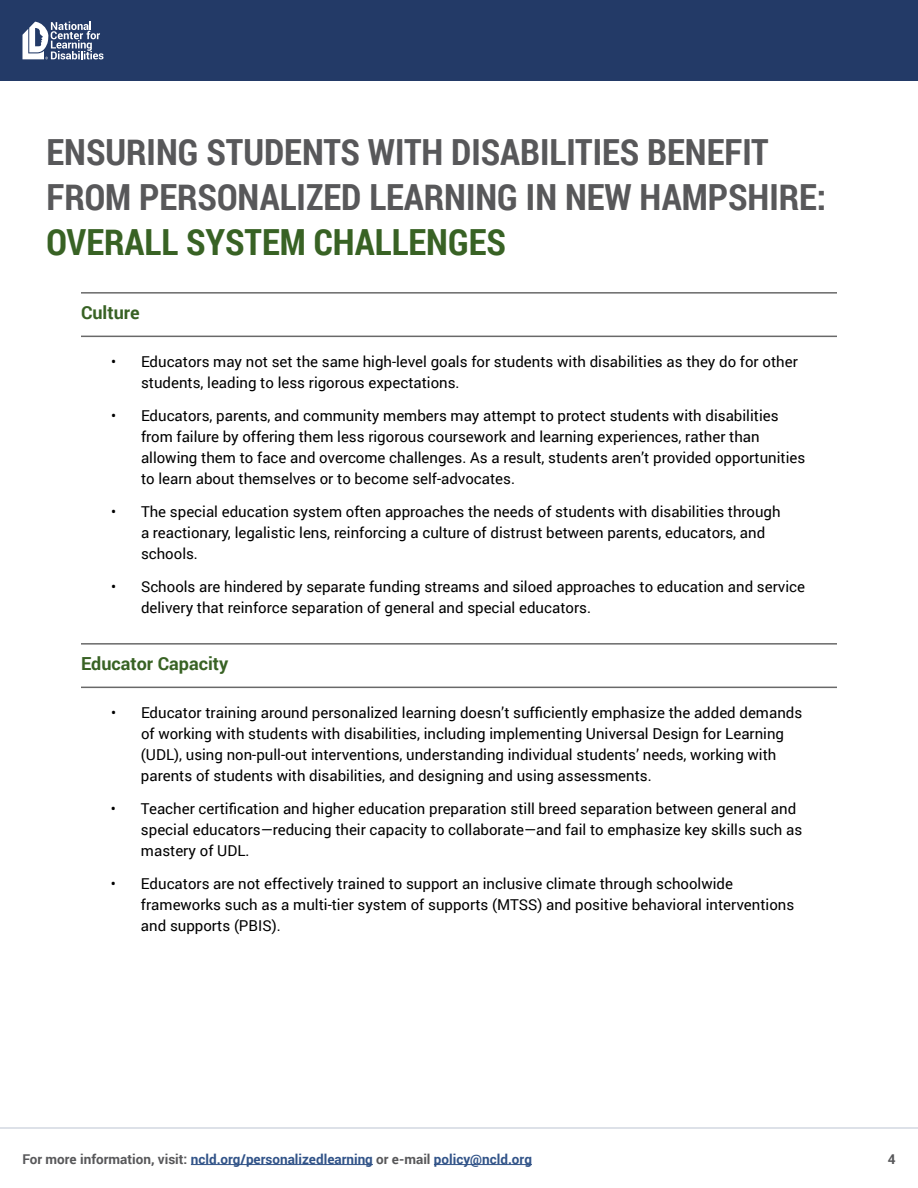
<style>
.page{position:relative;width:918px;height:1188px;background:#fff}
.page>*{position:absolute;margin:0;border:0;box-sizing:border-box;transform-origin:0 0}
.t1{font:700 36px/45px "Roboto Condensed";color:#58585a}
.t2{font:700 36px "Roboto Condensed";color:#386224}
.t3{font:700 18px "Roboto";color:#386224}
.t4{font:15px/21px "Roboto";color:#000}
.t5{font:700 13.5px "Roboto";color:#315388}
.t6{font:700 13.5px "Roboto";color:#58585a}
.s1{color:#58585a}
</style>
<div class="page">
<div style="left:0;top:0;width:918px;height:81px;background:#233a67"></div>
<svg style="left:22px;top:22px;width:81px;height:37px"></svg>
<hr style="left:191px;top:1164px;width:182px;height:1px;background:#315388">
<hr style="left:434px;top:1164px;width:98px;height:1px;background:#315388">
<hr style="left:0;top:1127px;width:918px;height:2px;background:#d3d8e1">
<hr style="left:81px;top:292px;width:756px;height:2px;background:#696969">
<hr style="left:81px;top:336px;width:756px;height:1px;background:#696969">
<hr style="left:81px;top:643px;width:756px;height:2px;background:#696969">
<hr style="left:81px;top:687px;width:756px;height:1px;background:#696969">
<h1 class="t1" style="left:46px;top:129px;width:781px">ENSURING STUDENTS WITH DISABILITIES BENEFIT<br>FROM PERSONALIZED LEARNING IN NEW HAMPSHIRE:</h1>
<h1 class="t2" style="left:46px;top:217px;width:461px">OVERALL SYSTEM CHALLENGES</h1>
<p class="t3" style="left:81px;top:300px;width:60px">Culture</p>
<p class="t4" style="left:141px;top:351px;width:658px;text-indent:-30px">• Educators may not set the same high-level goals for students with disabilities as they do for other students, leading to less rigorous expectations.</p>
<p class="t4" style="left:141px;top:405px;width:666px;text-indent:-30px">• Educators, parents, and community members may attempt to protect students with disabilities from failure by offering them less rigorous coursework and learning experiences, rather than allowing them to face and overcome challenges. As a result, students aren’t provided opportunities to learn about themselves or to become self-advocates.</p>
<p class="t4" style="left:141px;top:501px;width:641px;text-indent:-30px">• The special education system often approaches the needs of students with disabilities through a reactionary, legalistic lens, reinforcing a culture of distrust between parents, educators, and schools.</p>
<p class="t4" style="left:141px;top:576px;width:666px;text-indent:-30px">• Schools are hindered by separate funding streams and siloed approaches to education and service delivery that reinforce separation of general and special educators.</p>
<p class="t3" style="left:81px;top:651px;width:149px">Educator Capacity</p>
<p class="t4" style="left:141px;top:702px;width:663px;text-indent:-30px">• Educator training around personalized learning doesn’t sufficiently emphasize the added demands of working with students with disabilities, including implementing Universal Design for Learning (UDL), using non-pull-out interventions, understanding individual students’ needs, working with parents of students with disabilities, and designing and using assessments.</p>
<p class="t4" style="left:141px;top:798px;width:663px;text-indent:-30px">• Teacher certification and higher education preparation still breed separation between general and special educators—reducing their capacity to collaborate—and fail to emphasize key skills such as mastery of UDL.</p>
<p class="t4" style="left:141px;top:873px;width:655px;text-indent:-30px">• Educators are not effectively trained to support an inclusive climate through schoolwide frameworks such as a multi-tier system of supports (MTSS) and positive behavioral interventions and supports (PBIS).</p>
<p class="t5" style="left:22px;top:1149px;width:511px"><span class="s1">For more information, visit:</span> ncld.org/personalizedlearning <span class="s1">or e-mail</span> policy@ncld.org</p>
<p class="t6" style="left:888px;top:1149px;width:9px">4</p>
</div>
